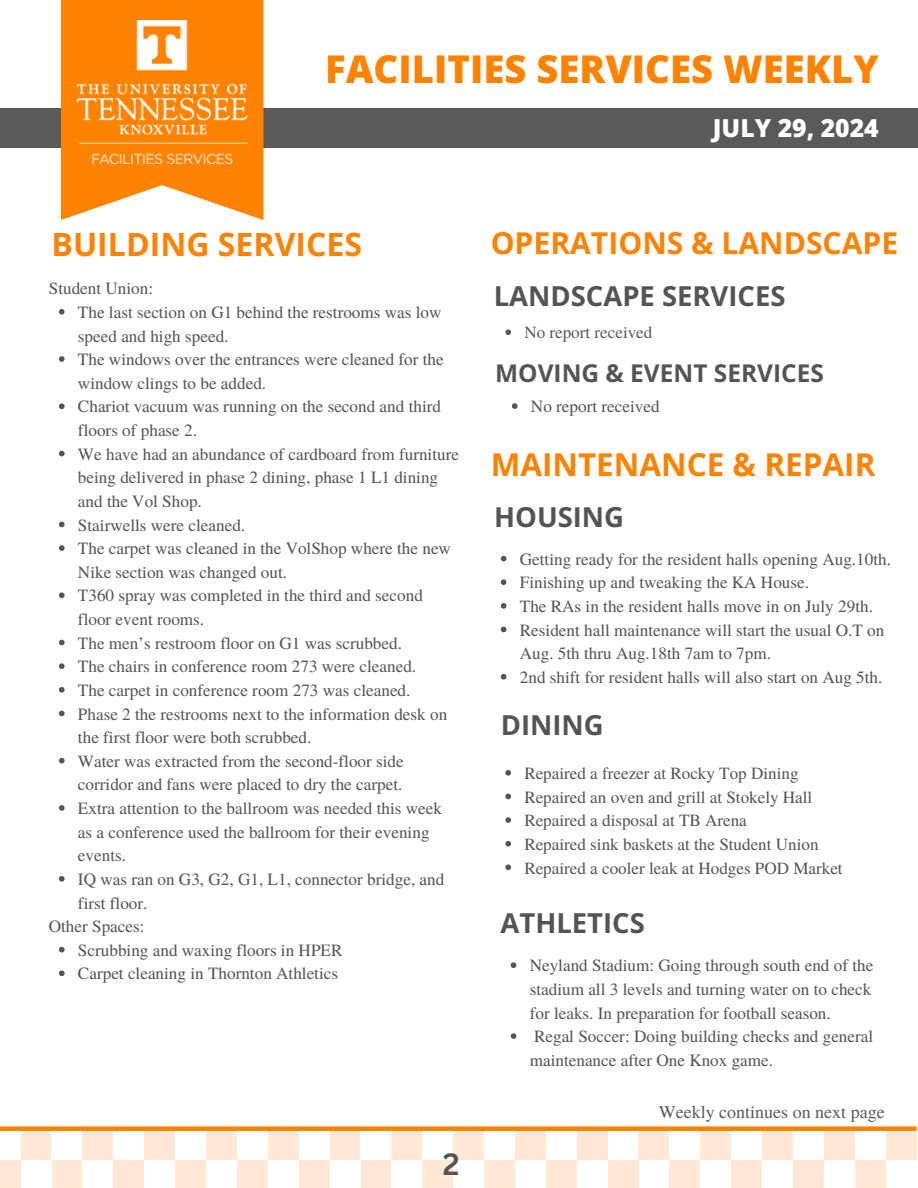
<style>
.page{position:relative;width:918px;height:1188px;background:#fff}
.page>*{position:absolute;margin:0;border:0;box-sizing:border-box;transform-origin:0 0}
.t1{font:800 38.25px "Open Sans";color:#ff8200}
.t2{font:700 32.1px "Open Sans";color:#ff8200}
.t3{font:700 31.5px "Open Sans";color:#ff8200}
.t4{font:700 30.15px "Open Sans";color:#ff8200}
.t5{font:700 30px "Canva Sans";color:#545454}
.t6{font:700 27.45px "Open Sans";color:#545454}
.t7{font:800 24.75px "Open Sans";color:#fff}
.t8{font:700 24.45px "Open Sans";color:#545454}
.t9{font:18px "Te X Gyre Termes";color:#58595b}
.t10{font:17.1px/23.7px "Te X Gyre Termes";color:#545454}
.t11{font:17.1px "Te X Gyre Termes";color:#58595b}
</style>
<div class="page">
<div style="left:0;top:108px;width:918px;height:40px;background:#58595b"></div>
<svg style="left:61px;top:0;width:203px;height:220px;fill:#ff8200"></svg>
<img style="left:77px;top:20px;width:170px;height:143px">
<div style="left:700px;top:1129px;width:31px;height:31px;background:#ffe9d4"></div>
<div style="left:762px;top:1129px;width:31px;height:31px;background:#ffe9d4"></div>
<div style="left:824px;top:1129px;width:31px;height:31px;background:#ffe9d4"></div>
<div style="left:886px;top:1129px;width:31px;height:31px;background:#ffe9d4"></div>
<div style="left:855px;top:1160px;width:31px;height:28px;background:#ffe9d4"></div>
<div style="left:793px;top:1160px;width:31px;height:28px;background:#ffe9d4"></div>
<div style="left:731px;top:1160px;width:31px;height:28px;background:#ffe9d4"></div>
<div style="left:669px;top:1160px;width:31px;height:28px;background:#ffe9d4"></div>
<div style="left:453px;top:1129px;width:31px;height:31px;background:#ffe9d4"></div>
<div style="left:515px;top:1129px;width:31px;height:31px;background:#ffe9d4"></div>
<div style="left:577px;top:1129px;width:31px;height:31px;background:#ffe9d4"></div>
<div style="left:639px;top:1129px;width:30px;height:31px;background:#ffe9d4"></div>
<div style="left:608px;top:1160px;width:31px;height:28px;background:#ffe9d4"></div>
<div style="left:546px;top:1160px;width:31px;height:28px;background:#ffe9d4"></div>
<div style="left:484px;top:1160px;width:31px;height:28px;background:#ffe9d4"></div>
<div style="left:422px;top:1160px;width:31px;height:28px;background:#ffe9d4"></div>
<div style="left:206px;top:1129px;width:31px;height:31px;background:#ffe9d4"></div>
<div style="left:268px;top:1129px;width:31px;height:31px;background:#ffe9d4"></div>
<div style="left:330px;top:1129px;width:30px;height:31px;background:#ffe9d4"></div>
<div style="left:391px;top:1129px;width:31px;height:31px;background:#ffe9d4"></div>
<div style="left:360px;top:1160px;width:31px;height:28px;background:#ffe9d4"></div>
<div style="left:299px;top:1160px;width:31px;height:28px;background:#ffe9d4"></div>
<div style="left:237px;top:1160px;width:31px;height:28px;background:#ffe9d4"></div>
<div style="left:175px;top:1160px;width:31px;height:28px;background:#ffe9d4"></div>
<div style="left:21px;top:1129px;width:31px;height:31px;background:#ffe9d4"></div>
<div style="left:82px;top:1129px;width:31px;height:31px;background:#ffe9d4"></div>
<div style="left:144px;top:1129px;width:31px;height:31px;background:#ffe9d4"></div>
<div style="left:113px;top:1160px;width:31px;height:28px;background:#ffe9d4"></div>
<div style="left:52px;top:1160px;width:30px;height:28px;background:#ffe9d4"></div>
<div style="left:0;top:1160px;width:21px;height:28px;background:#ffe9d4"></div>
<div style="left:0;top:1126px;width:917px;height:5px;background:#ff8200"></div>
<svg style="left:59px;top:309px;width:6px;height:6px"></svg>
<svg style="left:59px;top:356px;width:6px;height:6px"></svg>
<svg style="left:59px;top:403px;width:6px;height:6px"></svg>
<svg style="left:59px;top:451px;width:6px;height:5px"></svg>
<svg style="left:59px;top:522px;width:6px;height:5px"></svg>
<svg style="left:59px;top:545px;width:6px;height:6px"></svg>
<svg style="left:59px;top:592px;width:6px;height:6px"></svg>
<svg style="left:59px;top:640px;width:6px;height:5px"></svg>
<svg style="left:59px;top:663px;width:6px;height:6px"></svg>
<svg style="left:59px;top:687px;width:6px;height:6px"></svg>
<svg style="left:59px;top:711px;width:6px;height:5px"></svg>
<svg style="left:59px;top:758px;width:6px;height:5px"></svg>
<svg style="left:59px;top:805px;width:6px;height:6px"></svg>
<svg style="left:59px;top:876px;width:6px;height:6px"></svg>
<svg style="left:59px;top:947px;width:6px;height:5px"></svg>
<svg style="left:59px;top:970px;width:6px;height:6px"></svg>
<svg style="left:505px;top:329px;width:6px;height:6px"></svg>
<svg style="left:501px;top:556px;width:5px;height:5px"></svg>
<svg style="left:501px;top:579px;width:5px;height:6px"></svg>
<svg style="left:501px;top:603px;width:5px;height:6px"></svg>
<svg style="left:501px;top:627px;width:5px;height:5px"></svg>
<svg style="left:501px;top:674px;width:5px;height:6px"></svg>
<svg style="left:512px;top:403px;width:6px;height:6px"></svg>
<svg style="left:505px;top:770px;width:6px;height:6px"></svg>
<svg style="left:505px;top:794px;width:6px;height:5px"></svg>
<svg style="left:505px;top:817px;width:6px;height:6px"></svg>
<svg style="left:505px;top:841px;width:6px;height:6px"></svg>
<svg style="left:505px;top:865px;width:6px;height:5px"></svg>
<svg style="left:511px;top:962px;width:5px;height:6px"></svg>
<svg style="left:511px;top:1033px;width:5px;height:6px"></svg>
<h1 class="t1" style="left:325px;top:42px;width:555px">FACILITIES SERVICES WEEKLY</h1>
<h3 class="t7" style="left:713px;top:111px;width:167px">JULY 29, 2024</h3>
<h2 class="t2" style="left:52px;top:222px;width:312px">BUILDING SERVICES</h2>
<p class="t10" style="left:49px;top:276px;width:106px">Student Union:</p>
<p class="t10" style="left:78px;top:300px;width:365px">The last section on G1 behind the restrooms was low speed and high speed.</p>
<p class="t10" style="left:78px;top:347px;width:367px">The windows over the entrances were cleaned for the window clings to be added.</p>
<p class="t10" style="left:78px;top:394px;width:365px">Chariot vacuum was running on the second and third floors of phase 2.</p>
<p class="t10" style="left:78px;top:441px;width:383px">We have had an abundance of cardboard from furniture being delivered in phase 2 dining, phase 1 L1 dining and the Vol Shop.</p>
<p class="t10" style="left:78px;top:512px;width:169px">Stairwells were cleaned.</p>
<p class="t10" style="left:78px;top:536px;width:375px">The carpet was cleaned in the VolShop where the new<br>Nike section was changed out.</p>
<p class="t10" style="left:78px;top:583px;width:346px">T360 spray was completed in the third and second floor event rooms.</p>
<p class="t10" style="left:78px;top:630px;width:325px">The men’s restroom floor on G1 was scrubbed.</p>
<p class="t10" style="left:78px;top:654px;width:340px">The chairs in conference room 273 were cleaned.</p>
<p class="t10" style="left:78px;top:678px;width:334px">The carpet in conference room 273 was cleaned.</p>
<p class="t10" style="left:78px;top:701px;width:371px">Phase 2 the restrooms next to the information desk on the first floor were both scrubbed.</p>
<p class="t10" style="left:78px;top:748px;width:327px">Water was extracted from the second-floor side corridor and fans were placed to dry the carpet.</p>
<p class="t10" style="left:78px;top:796px;width:366px">Extra attention to the ballroom was needed this week as a conference used the ballroom for their evening events.</p>
<p class="t10" style="left:78px;top:867px;width:368px">IQ was ran on G3, G2, G1, L1, connector bridge, and first floor.</p>
<p class="t10" style="left:49px;top:914px;width:97px">Other Spaces:</p>
<p class="t10" style="left:78px;top:937px;width:266px">Scrubbing and waxing floors in HPER</p>
<h3 class="t10" style="left:78px;top:961px;width:262px">Carpet cleaning in Thornton Athletics</h3>
<h2 class="t5" style="left:443px;top:1143px;width:18px">2</h2>
<p class="t4" style="left:491px;top:222px;width:409px">OPERATIONS &amp; LANDSCAPE</p>
<h4 class="t6" style="left:494px;top:276px;width:293px">LANDSCAPE SERVICES</h4>
<p class="t11" style="left:524px;top:320px;width:130px">No report received</p>
<h2 class="t8" style="left:495px;top:355px;width:330px">MOVING &amp; EVENT SERVICES</h2>
<p class="t10" style="left:531px;top:394px;width:130px">No report received</p>
<h3 class="t3" style="left:491px;top:442px;width:386px">MAINTENANCE &amp; REPAIR</h3>
<h3 class="t6" style="left:494px;top:497px;width:131px">HOUSING</h3>
<p class="t10" style="left:520px;top:546px;width:373px">Getting ready for the resident halls opening Aug.10th.</p>
<p class="t10" style="left:520px;top:570px;width:291px">Finishing up and tweaking the KA House.</p>
<p class="t10" style="left:520px;top:594px;width:355px">The RAs in the resident halls move in on July 29th.</p>
<p class="t10" style="left:520px;top:617px;width:366px">Resident hall maintenance will start the usual O.T on<br>Aug. 5th thru Aug.18th 7am to 7pm.</p>
<p class="t10" style="left:520px;top:664px;width:364px">2nd shift for resident halls will also start on Aug 5th.</p>
<p class="t6" style="left:501px;top:705px;width:104px">DINING</p>
<p class="t10" style="left:524px;top:761px;width:276px">Repaired a freezer at Rocky Top Dining</p>
<p class="t10" style="left:524px;top:784px;width:290px">Repaired an oven and grill at Stokely Hall</p>
<p class="t10" style="left:524px;top:808px;width:224px">Repaired a disposal at TB Arena</p>
<h3 class="t10" style="left:524px;top:831px;width:296px">Repaired sink baskets at the Student Union</h3>
<p class="t10" style="left:524px;top:855px;width:320px">Repaired a cooler leak at Hodges POD Market</p>
<p class="t6" style="left:501px;top:904px;width:146px">ATHLETICS</p>
<p class="t10" style="left:530px;top:953px;width:345px;text-align:justify">Neyland Stadium: Going through south end of the stadium all 3 levels and turning water on to check for leaks. In preparation for football season.</p>
<p class="t10" style="left:530px;top:1024px;width:345px">Regal Soccer: Doing building checks and general maintenance after One Knox game.</p>
<p class="t9" style="left:659px;top:1099px;width:227px">Weekly continues on next page</p>
</div>
